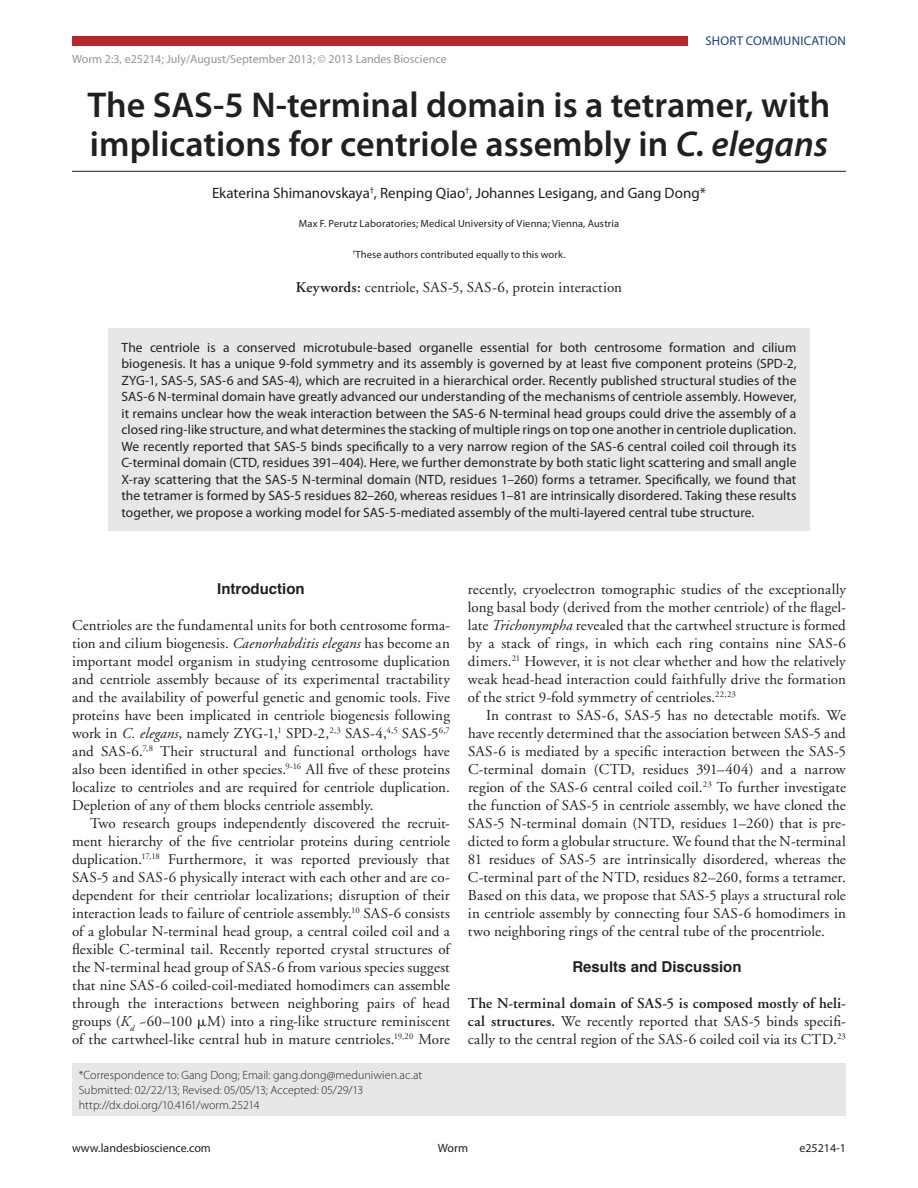
<style>
.page{position:relative;width:918px;height:1188px;background:#fff}
.page>*{position:absolute;margin:0;border:0;box-sizing:border-box;transform-origin:0 0}
.t1{font:600 36px/39px "Myriad Pro";color:#231f20}
.t2{font:15px/18px "Adobe Garamond";letter-spacing:.005em;color:#231f20;text-align:justify}
.t3{font:15px "Myriad Pro";color:#231f20}
.t4{font:700 15px "Helvetica";color:#231f20}
.t5{font:13.5px/16.5px "Myriad Pro";letter-spacing:.005em;color:#231f20;text-align:justify}
.t6{font:12.75px "Myriad Pro";letter-spacing:.02em;color:#193f7c}
.t7{font:300 12px/15px "Myriad Pro";letter-spacing:.005em;color:#231f20}
.t8{font:12px "Myriad Pro";color:#939598}
.t9{font:12px "Myriad Pro";color:#231f20}
.t10{font:10.5px "Myriad Pro";letter-spacing:.015em;color:#231f20}
.s1{font-style:italic}
.s2{font-weight:600}
.s3{font-family:"Universal Std Greekw Math Pi"}
</style>
<div class="page">
<div style="left:72px;top:36px;width:616px;height:10px;background:#b7262b"></div>
<div style="left:72px;top:1063px;width:774px;height:53px;background:#e6e7e9"></div>
<div style="left:108px;top:328px;width:702px;height:202px;background:#e6e7e9"></div>
<hr style="left:72px;top:171px;width:774px;height:1px;background:#231f20">
<p class="t8" style="left:72px;top:52px;width:376px">Worm 2:3, e25214; July/August/September 2013; © 2013 Landes Bioscience</p>
<p class="t6" style="left:705px;top:33px;width:142px">Short Communication</p>
<h1 class="t1" style="left:88px;top:85px;width:744px">The SAS-5 N-terminal domain is a tetramer, with implications for centriole assembly in <span class="s1">C. elegans</span></h1>
<p class="t3" style="left:212px;top:184px;width:495px">Ekaterina Shimanovskaya<sup>†</sup>, Renping Qiao<sup>†</sup>, Johannes Lesigang, and Gang Dong*</p>
<p class="t10" style="left:299px;top:217px;width:322px">Max F. Perutz Laboratories; Medical University of Vienna; Vienna, Austria</p>
<p class="t10" style="left:352px;top:248px;width:215px"><sup>†</sup>These authors contributed equally to this work.</p>
<p class="t2" style="left:296px;top:279px;width:328px"><span class="s2">Keywords:</span> centriole, SAS-5, SAS-6, protein interaction</p>
<p class="t5" style="left:121px;top:339px;width:677px">The centriole is a conserved microtubule-based organelle essential for both centrosome formation and cilium biogenesis. It has a unique 9-fold symmetry and its assembly is governed by at least five component proteins (SPD-2, ZYG-1, SAS-5, SAS-6 and SAS-4), which are recruited in a hierarchical order. Recently published structural studies of the SAS-6 N-terminal domain have greatly advanced our understanding of the mechanisms of centriole assembly. However, it remains unclear how the weak interaction between the SAS-6 N-terminal head groups could drive the assembly of a closed ring-like structure, and what determines the stacking of multiple rings on top one another in centriole duplication.<br>We recently reported that SAS-5 binds specifically to a very narrow region of the SAS-6 central coiled coil through its C-terminal domain (CTD, residues 391–404). Here, we further demonstrate by both static light scattering and small angle X-ray scattering that the SAS-5 N -terminal domain (NTD, residues 1–260) forms a tetramer. Specifically, we found that the tetramer is formed by SAS-5 residues 82–260, whereas residues 1–81 are intrinsically disordered. Taking these results together, we propose a working model for SAS-5-mediated assembly of the multi-layered central tube structure.</p>
<p class="t4" style="left:217px;top:578px;width:89px">Introduction</p>
<p class="t2" style="left:72px;top:617px;width:380px">Centrioles are the fundamental units for both centrosome forma&shy;tion and cilium biogenesis. <span class="s1">Caenorhabditis elegans</span> has become an important model organism in studying centrosome duplication and centriole assembly because of its experimental tractability and the availability of powerful genetic and genomic tools. Five proteins have been implicated in centriole biogenesis following work in <span class="s1">C. elegans</span>, namely ZYG-1,<sup>1</sup> SPD-2,<sup>2,3</sup> SAS-4,<sup>4,5</sup> SAS-5<sup>6,7 </sup>and SAS-6.<sup>7,8</sup> Their structural and functional orthologs have also been identified in other species.<sup>9-16</sup> All five of these proteins localize to centrioles and are required for centriole duplication.<br>Depletion of any of them blocks centriole assembly.</p>
<p class="t2" style="left:72px;top:815px;width:380px;text-indent:18px">Two research groups independently discovered the recruit&shy;ment hierarchy of the five centriolar proteins during centriole duplication.<sup>17,18</sup> Furthermore, it was reported previously that SAS-5 and SAS-6 physically interact with each other and are co&shy;dependent for their centriolar localizations; disruption of their interaction leads to failure of centriole assembly.<sup>10</sup> SAS-6 consists of a globular N-terminal head group, a central coiled coil and a flexible C-terminal tail. Recently reported crystal structures of the N-terminal head group of SAS-6 from various species suggest that nine SAS-6 coiled-coil-mediated homodimers can assemble through the interactions between neighboring pairs of head groups (<span class="s1">K</span><sub>d</sub> ~60–100 <span class="s3">μ</span>M) into a ring-like structure reminiscent of the cartwheel-like central hub in mature centrioles.<sup>19,20</sup> More</p>
<p class="t7" style="left:79px;top:1068px;width:345px">*Correspondence to: Gang Dong; Email: gang.dong@meduniwien.ac.at<br>Submitted: 02/22/13; Revised: 05/05/13; Accepted: 05/29/13 http://dx.doi.org/10.4161/worm.25214</p>
<p class="t2" style="left:468px;top:581px;width:379px">recently, cryoelectron tomographic studies of the exceptionally long basal body (derived from the mother centriole) of the flagel&shy;late <span class="s1">Trichonympha</span> revealed that the cartwheel structure is formed by a stack of rings, in which each ring contains nine SAS-6 dimers.<sup>21</sup> However, it is not clear whether and how the relatively weak head-head interaction could faithfully drive the formation of the strict 9-fold symmetry of centrioles.<sup>22,23</sup></p>
<p class="t2" style="left:468px;top:707px;width:380px;text-indent:18px">In contrast to SAS-6, SAS-5 has no detectable motifs. We have recently determined that the association between SAS-5 and SAS-6 is mediated by a specific interaction between the SAS-5<br>C-terminal domain (CTD, residues 391–404) and a narrow region of the SAS-6 central coiled coil.<sup>23</sup> To further investigate the function of SAS-5 in centriole assembly, we have cloned the SAS-5 N-terminal domain (NTD, residues 1–260) that is pre&shy;dicted to form a globular structure. We found that the N-terminal 81 residues of SAS-5 are intrinsically disordered, whereas the C-terminal part of the NTD, residues 82–260, forms a tetramer.<br>Based on this data, we propose that SAS-5 plays a structural role in centriole assembly by connecting four SAS-6 homodimers in two neighboring rings of the central tube of the procentriole.</p>
<p class="t4" style="left:572px;top:956px;width:171px">Results and Discussion</p>
<p class="t2" style="left:468px;top:995px;width:379px"><span class="s2">The N-terminal domain of SAS-5 is composed mostly of heli&shy;cal structures.</span> We recently reported that SAS-5 binds specifi&shy;cally to the central region of the SAS-6 coiled coil via its CTD.<sup>23</sup></p>
<p class="t9" style="left:72px;top:1141px;width:140px">www.landesbioscience.com</p>
<p class="t9" style="left:438px;top:1141px;width:32px">Worm</p>
<p class="t9" style="left:799px;top:1141px;width:48px">e25214-1</p>
</div>
